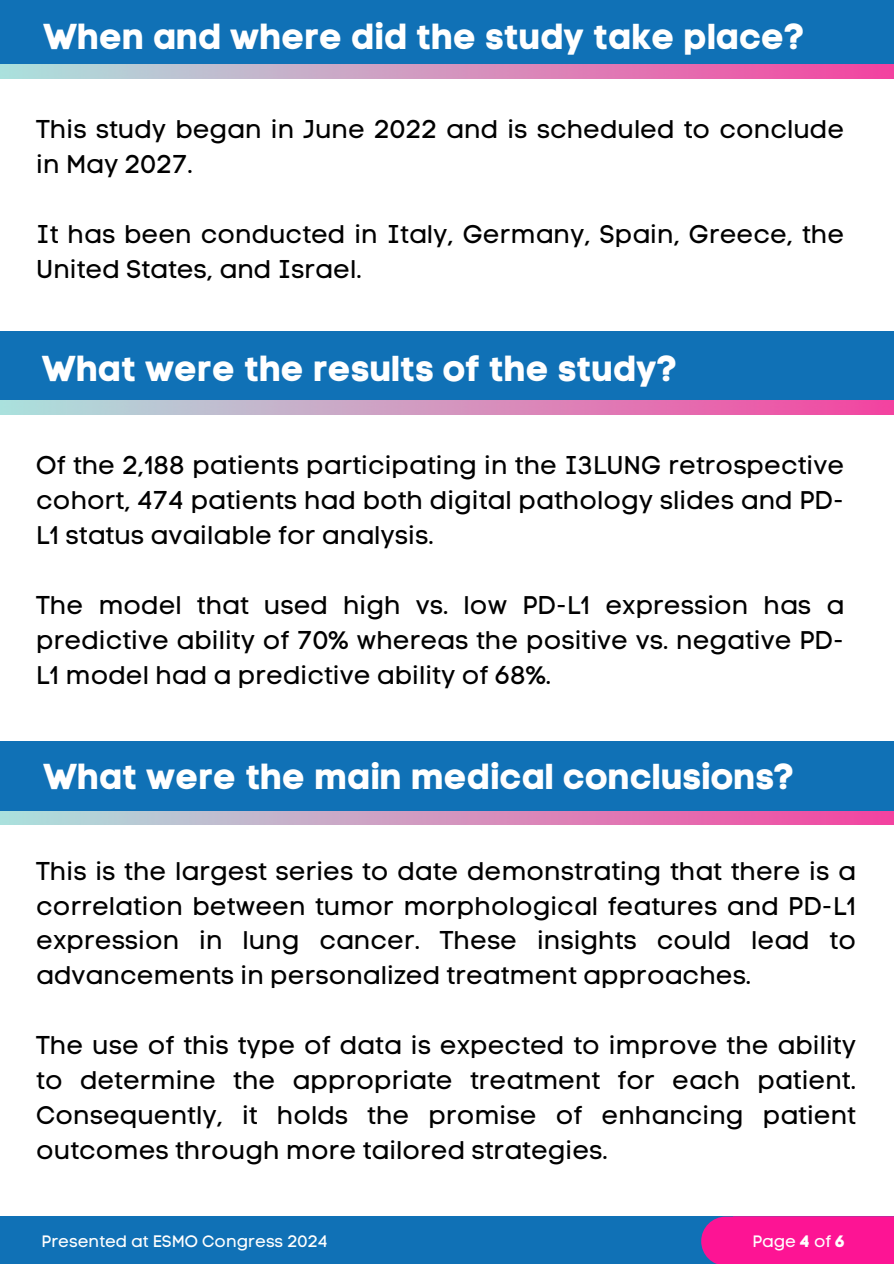
<style>
.page{position:relative;width:894px;height:1264px;background:#fff}
.page>*{position:absolute;margin:0;border:0;box-sizing:border-box;transform-origin:0 0}
.t1{font:36px "Code Pro Bold LC";color:#fff}
.t2{font:25.5px/34.8px "Code Pro Normal LC";color:#000;text-align:justify}
.t3{font:16.5px "Code Pro Normal LC";color:#fff}
.s1{font-family:"Code Pro Bold LC"}
</style>
<div class="page">
<div style="left:0;top:1216px;width:893px;height:47px;background:#1071b6"></div>
<div style="left:701px;top:1216px;width:192px;height:47px;background:#fd1494"></div>
<div style="left:0;top:0;width:893px;height:79px;background:#1071b6"></div>
<div style="left:0;top:331px;width:893px;height:84px;background:#1071b6"></div>
<div style="left:0;top:741px;width:893px;height:84px;background:#1071b6"></div>
<img style="left:0;top:65px;width:893px;height:13px">
<img style="left:0;top:401px;width:893px;height:13px">
<img style="left:0;top:811px;width:893px;height:13px">
<h1 class="t1" style="left:43px;top:15px;width:764px">When and where did the study take place?</h1>
<h2 class="t2" style="left:36px;top:112px;width:809px">This study began in June 2022 and is scheduled to conclude in May 2027.</h2>
<h2 class="t2" style="left:36px;top:216px;width:809px">It has been conducted in Italy, Germany, Spain, Greece, the<br>United States, and Israel.</h2>
<h2 class="t1" style="left:42px;top:347px;width:638px">What were the results of the study?</h2>
<p class="t2" style="left:36px;top:448px;width:809px">Of the 2,188 patients participating in the I3LUNG retrospective cohort, 474 patients had both digital pathology slides and PD-L1 status available for analysis.</p>
<h2 class="t2" style="left:36px;top:587px;width:809px">The model that used high vs. low PD-L1 expression has a predictive ability of 70% whereas the positive vs. negative PD-L1 model had a predictive ability of 68%.</h2>
<h1 class="t1" style="left:43px;top:754px;width:753px">What were the main medical conclusions?</h1>
<p class="t2" style="left:36px;top:853px;width:821px">This is the largest series to date demonstrating that there is a correlation between tumor morphological features and PD-L1 expression in lung cancer. These insights could lead to advancements in personalized treatment approaches.</p>
<h2 class="t2" style="left:36px;top:1027px;width:821px">The use of this type of data is expected to improve the ability to determine the appropriate treatment for each patient.<br>Consequently, it holds the promise of enhancing patient outcomes through more tailored strategies.</h2>
<h1 class="t3" style="left:42px;top:1231px;width:288px">Presented at ESMO Congress 2024</h1>
<p class="t3" style="left:752px;top:1231px;width:94px">Page <span class="s1">4</span> of <span class="s1">6</span></p>
</div>
